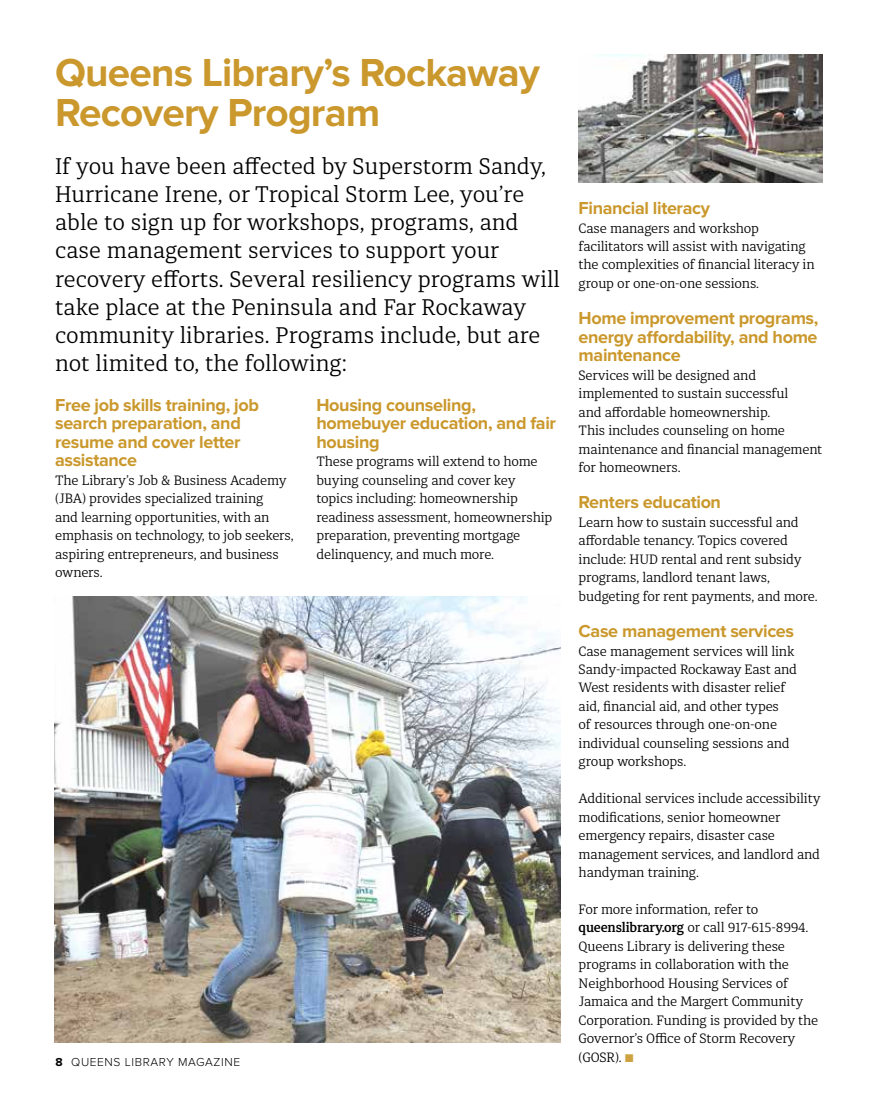
<style>
.page{position:relative;width:891px;height:1107px;background:#fff}
.page>*{position:absolute;margin:0;border:0;box-sizing:border-box;transform-origin:0 0}
.t1{font:700 40.5px/40.5px "Proxima Nova";letter-spacing:-.02em;color:#ca982c}
.t2{font:300 22.5px/28.2px "Diaria Pro";color:#000}
.t3{font:700 18px/18.5px "Proxima Nova";letter-spacing:-.02em;color:#ca982c}
.t4{font:300 13.5px/18.5px "Diaria Pro";letter-spacing:-.01em;color:#000}
.t5{font:300 12px "Proxima Nova";letter-spacing:.05em;color:#000}
.s1{font-weight:700}
.s2{font-weight:600}
.s3{font-family:"Proxima Nova";color:#cfa241}
</style>
<div class="page">
<img style="left:55px;top:597px;width:506px;height:446px">
<img style="left:579px;top:54px;width:243px;height:128px">
<h1 class="t1" style="left:55px;top:54px;width:486px">Queens Library’s Rockaway<br>Recovery Program</h1>
<p class="t2" style="left:55px;top:152px;width:506px">If you have been affected by Superstorm Sandy, Hurricane Irene, or Tropical Storm Lee, you’re able to sign up for workshops, programs, and case management services to support your recovery efforts. Several resiliency programs will take place at the Peninsula and Far Rockaway community libraries. Programs include, but are not limited to, the following:</p>
<h3 class="t3" style="left:55px;top:397px;width:205px">Free job skills training, job search preparation, and resume and cover letter assistance</h3>
<p class="t4" style="left:55px;top:471px;width:240px">The Library’s Job &amp; Business Academy (JBA) provides specialized training<br>and learning opportunities, with an emphasis on technology, to job seekers, aspiring entrepreneurs, and business owners.</p>
<h3 class="t3" style="left:317px;top:397px;width:241px">Housing counseling, homebuyer education, and fair housing</h3>
<p class="t4" style="left:317px;top:453px;width:237px">These programs will extend to home buying counseling and cover key topics including: homeownership readiness assessment, homeownership preparation, preventing mortgage delinquency, and much more.</p>
<p class="t5" style="left:56px;top:1055px;width:186px"><span class="s1">8</span> QUEENS LIBRARY MAGAZINE</p>
<h3 class="t3" style="left:579px;top:200px;width:133px">Financial literacy</h3>
<p class="t4" style="left:579px;top:219px;width:238px">Case managers and workshop facilitators will assist with navigating the complexities of financial literacy in group or one-on-one sessions.</p>
<h3 class="t3" style="left:579px;top:310px;width:241px;text-align:justify">Home improvement programs, energy affordability, and home maintenance</h3>
<p class="t4" style="left:579px;top:366px;width:245px">Services will be designed and implemented to sustain successful<br>and affordable homeownership.<br>This includes counseling on home maintenance and financial management for homeowners.</p>
<h3 class="t3" style="left:579px;top:494px;width:144px">Renters education</h3>
<p class="t4" style="left:579px;top:513px;width:241px">Learn how to sustain successful and affordable tenancy. Topics covered include: HUD rental and rent subsidy programs, landlord tenant laws, budgeting for rent payments, and more.</p>
<h3 class="t3" style="left:579px;top:623px;width:217px">Case management services</h3>
<p class="t4" style="left:579px;top:642px;width:220px">Case management services will link<br>Sandy-impacted Rockaway East and<br>West residents with disaster relief aid, financial aid, and other types<br>of resources through one-on-one individual counseling sessions and group workshops.</p>
<p class="t4" style="left:579px;top:789px;width:243px">Additional services include accessibility modifications, senior homeowner emergency repairs, disaster case management services, and landlord and handyman training.</p>
<p class="t4" style="left:579px;top:900px;width:241px">For more information, refer to <span class="s2">queenslibrary.org</span> or call 917-615-8994.<br>Queens Library is delivering these programs in collaboration with the Neighborhood Housing Services of Jamaica and the Margert Community Corporation. Funding is provided by the Governor’s Office of Storm Recovery (GOSR). <span class="s3">■</span></p>
</div>
